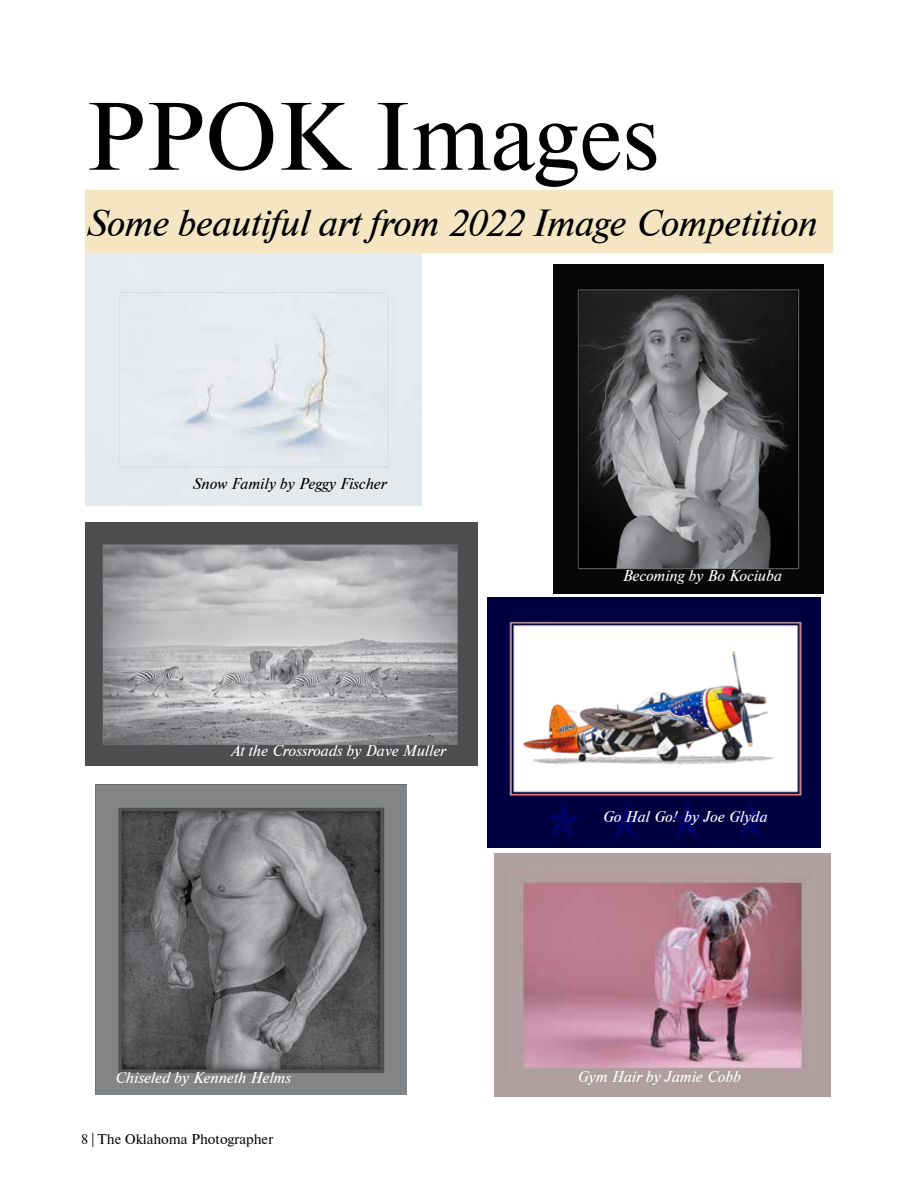
<style>
.page{position:relative;width:918px;height:1188px;background:#fff}
.page>*{position:absolute;margin:0;border:0;box-sizing:border-box;transform-origin:0 0}
.t1{font:90px "Newton CTT";color:#000}
.t2{font:italic 36px "Newton CTT";letter-spacing:-.01em;color:#000}
.t3{font:italic 15px "Newton CTT";color:#fff}
.t4{font:italic 15px "Newton CTT";color:#000}
.t5{font:13.5px "Newton CTT";color:#000}
</style>
<div class="page">
<img style="left:488px;top:598px;width:332px;height:250px">
<img style="left:95px;top:785px;width:311px;height:309px">
<div style="left:85px;top:190px;width:748px;height:63px;background:#f5e6c3"></div>
<div style="left:85px;top:253px;width:336px;height:252px;background:#e7eaef"></div>
<img style="left:85px;top:522px;width:392px;height:243px">
<img style="left:495px;top:853px;width:336px;height:244px">
<img style="left:554px;top:265px;width:270px;height:328px">
<h1 class="t1" style="left:85px;top:85px;width:575px">PPOK Images</h1>
<h2 class="t2" style="left:85px;top:202px;width:733px">Some beautiful art from 2022 Image Competition</h2>
<p class="t4" style="left:192px;top:475px;width:195px">Snow Family by Peggy Fischer</p>
<p class="t3" style="left:230px;top:742px;width:217px">At the Crossroads by Dave Muller</p>
<p class="t3" style="left:622px;top:567px;width:161px">Becoming by Bo Kociuba</p>
<p class="t3" style="left:602px;top:808px;width:167px">Go Hal Go! by Joe Glyda</p>
<p class="t3" style="left:114px;top:1069px;width:178px">Chiseled by Kenneth Helms</p>
<p class="t3" style="left:577px;top:1068px;width:165px">Gym Hair by Jamie Cobb</p>
<p class="t5" style="left:81px;top:1131px;width:194px">8 | The Oklahoma Photographer</p>
</div>
